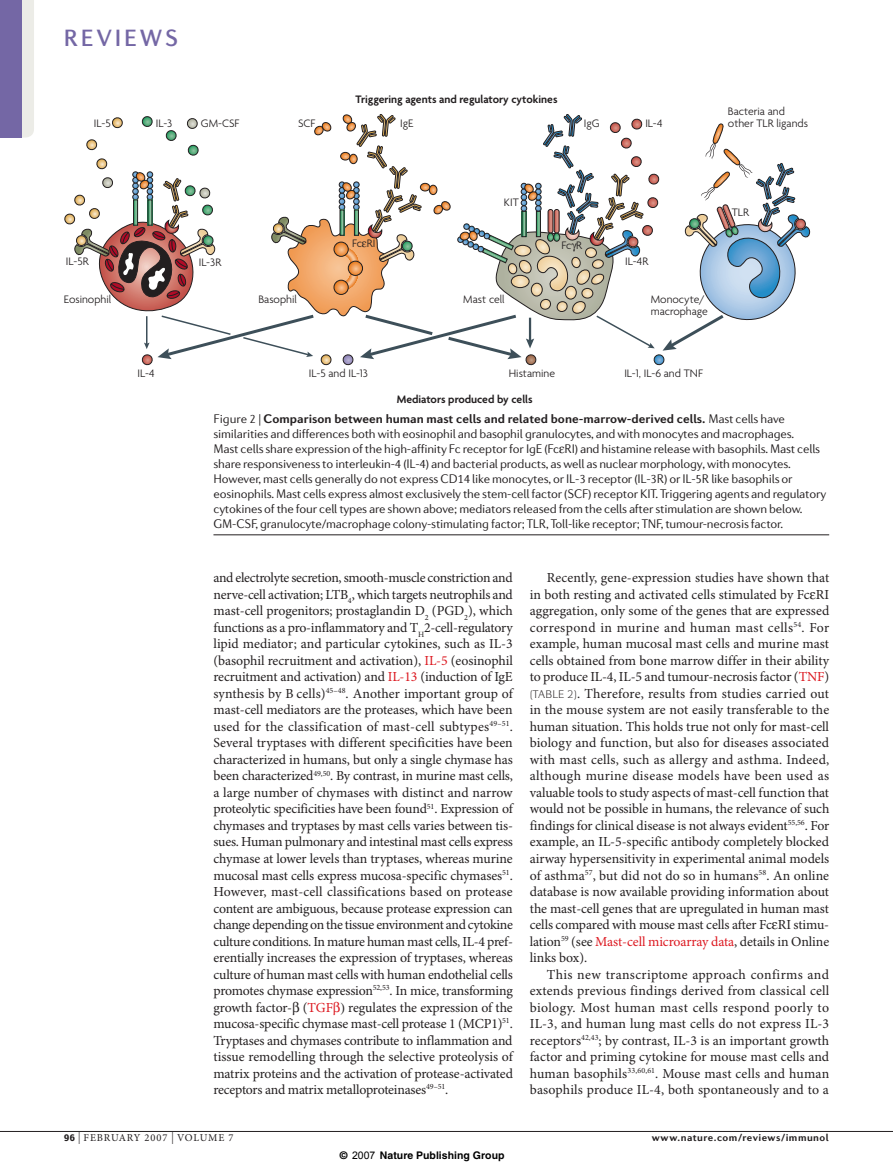
<style>
.page{position:relative;width:893px;height:1174px;background:#fff}
.page>*{position:absolute;margin:0;border:0;box-sizing:border-box;transform-origin:0 0}
.t1{font:500 24px "Diverda Sans LT Std";letter-spacing:.115em;color:#7467a5}
.t2{font:13.8px/16.5px "Minion Pro";color:#231f20;text-align:justify}
.t3{font:13.8px "Minion Pro";letter-spacing:.025em;color:#231f20}
.t4{font:13.8px "Minion Pro";letter-spacing:.02em;color:#231f20}
.t5{font:300 12.75px/15px "Diverda Sans LT Std";letter-spacing:-.015em;color:#231f20}
.t6{font:300 11.7px/12px "Agenda";color:#231f20}
.t7{font:600 11.7px "Agenda";color:#231f20}
.t8{font:700 10.5px "Diverda Sans LT Std";letter-spacing:.045em;color:#231f20}
.t9{font:700 10.5px "Helvetica";color:#000}
.t10{font:10.5px "Minion Pro";letter-spacing:.08em;color:#231f20}
.s1{font-weight:700}
.s2{color:#dc1820}
.s3{font-family:"Diverda Sans LT Std";font-weight:900}
.s4{font-size:12px}
.s5{font-family:"Arial";font-weight:400}
</style>
<div class="page">
<hr style="left:0;top:1131px;width:893px;height:1px;background:#231f20">
<hr style="left:213px;top:534px;width:616px;height:1px;background:#231f20">
<svg style="left:21px;top:0;width:13px;height:138px;background:#e2e1e2"></svg>
<div style="left:0;top:0;width:21px;height:138px;background:#7467a5"></div>
<svg style="left:64px;top:114px;width:746px;height:252px"></svg>
<h1 class="t1" style="left:64px;top:29px;width:116px">REVIEWS</h1>
<p class="t7" style="left:356px;top:94px;width:203px">Triggering agents and regulatory cytokines</p>
<p class="t6" style="left:728px;top:107px;width:59px">Bacteria and</p>
<p class="t6" style="left:298px;top:119px;width:19px">SCF</p>
<p class="t6" style="left:728px;top:119px;width:82px">other TLR ligands</p>
<p class="t6" style="left:156px;top:119px;width:18px">IL-3</p>
<p class="t6" style="left:201px;top:119px;width:40px">GM-CSF</p>
<p class="t6" style="left:584px;top:119px;width:17px">IgG</p>
<p class="t6" style="left:645px;top:119px;width:19px">IL-4</p>
<p class="t6" style="left:94px;top:119px;width:18px">IL-5</p>
<p class="t6" style="left:400px;top:119px;width:15px">IgE</p>
<p class="t6" style="left:66px;top:256px;width:24px">IL-5R</p>
<p class="t6" style="left:199px;top:257px;width:24px">IL-3R</p>
<p class="t6" style="left:352px;top:238px;width:25px">Fc RI</p>
<p class="t6" style="left:504px;top:197px;width:16px">KIT</p>
<p class="t6" style="left:562px;top:240px;width:22px">Fc R</p>
<p class="t6" style="left:625px;top:257px;width:25px">IL-4R</p>
<p class="t6" style="left:64px;top:294px;width:49px">Eosinophil</p>
<p class="t6" style="left:463px;top:294px;width:43px">Mast cell</p>
<p class="t6" style="left:651px;top:294px;width:59px">Monocyte/ macrophage</p>
<p class="t6" style="left:258px;top:294px;width:40px">Basophil</p>
<p class="t6" style="left:138px;top:368px;width:19px">IL-4</p>
<p class="t6" style="left:509px;top:368px;width:48px">Histamine</p>
<p class="t6" style="left:624px;top:368px;width:80px">IL-1, IL-6 and TNF</p>
<p class="t6" style="left:309px;top:368px;width:61px">IL-5 and IL-13</p>
<p class="t7" style="left:397px;top:394px;width:137px">Mediators produced by cells</p>
<p class="t6" style="left:732px;top:207px;width:19px">TLR</p>
<p class="t5" style="left:213px;top:412px;width:614px">Figure 2 | <span class="s1">Comparison between human mast cells and related bone-marrow-derived cells.</span> Mast cells have similarities and differences both with eosinophil and basophil granulocytes, and with monocytes and macrophages.<br>Mast cells share expression of the high-affinity Fc receptor for IgE (Fc RI) and histamine release with basophils. Mast cells share responsiveness to interleukin-4 (IL-4) and bacterial products, as well as nuclear morphology, with monocytes.<br>However, mast cells generally do not express CD14 like monocytes, or IL-3 receptor (IL-3R) or IL-5R like basophils or eosinophils. Mast cells express almost exclusively the stem-cell factor (SCF) receptor KIT. Triggering agents and regulatory cytokines of the four cell types are shown above; mediators released from the cells after stimulation are shown below.<br>GM-CSF, granulocyte/macrophage colony-stimulating factor; TLR, Toll-like receptor; TNF, tumour-necrosis factor.</p>
<p class="t2" style="left:213px;top:571px;width:301px">and electrolyte secretion, smooth-muscle constriction and nerve-cell activation; LTB<sub>4</sub>, which targets neutrophils and mast-cell progenitors; prostaglandin D<sub>2</sub> (PGD<sub>2</sub>), which functions as a pro-inflammatory and T<sub>H</sub>2-cell-regulatory lipid mediator; and particular cytokines, such as IL-3 (basophil recruitment and activation), <span class="s2">IL-5</span> (eosinophil recruitment and activation) and <span class="s2">IL-13</span> (induction of IgE synthesis by B cells)<sup>45–48</sup>. Another important group of mast-cell mediators are the proteases, which have been used for the classification of mast-cell subtypes<sup>49–51</sup>.<br>Several tryptases with different specificities have been characterized in humans, but only a single chymase has been characterized<sup>49,50</sup>. By contrast, in murine mast cells, a large number of chymases with distinct and narrow proteolytic specificities have been found<sup>51</sup>. Expression of chymases and tryptases by mast cells varies between tis&shy;sues. Human pulmonary and intestinal mast cells express chymase at lower levels than tryptases, whereas murine mucosal mast cells express mucosa-specific chymases<sup>51</sup>.<br>However, mast-cell classifications based on protease content are ambiguous, because protease expression can change depending on the tissue environment and cytokine culture conditions. In mature human mast cells, IL-4 pref&shy;erentially increases the expression of tryptases, whereas culture of human mast cells with human endothelial cells promotes chymase expression<sup>52,53</sup>. In mice, transforming growth factor- (<span class="s2">TGF</span> regulates the expression of the mucosa-specific chymase mast-cell protease 1 (MCP1)<sup>51</sup>.<br>Tryptases and chymases contribute to inflammation and tissue remodelling through the selective proteolysis of matrix proteins and the activation of protease-activated receptors and matrix metalloproteinases<sup>49–51</sup>.</p>
<p class="t2" style="left:547px;top:571px;width:284px">Recently, gene-expression studies have shown that</p>
<p class="t2" style="left:530px;top:587px;width:301px">in both resting and activated cells stimulated by Fc RI</p>
<p class="t2" style="left:530px;top:604px;width:301px">aggregation, only some of the genes that are expressed</p>
<p class="t3" style="left:530px;top:622px;width:301px">correspond in murine and human mast cells<sup>54</sup>. For</p>
<p class="t2" style="left:530px;top:637px;width:301px">example, human mucosal mast cells and murine mast</p>
<p class="t2" style="left:530px;top:653px;width:301px">cells obtained from bone marrow differ in their ability</p>
<p class="t2" style="left:530px;top:670px;width:301px">to produce IL-4, IL-5 and tumour-necrosis factor (<span class="s2">TNF</span>)</p>
<p class="t2" style="left:577px;top:686px;width:253px">. Therefore, results from studies carried out</p>
<p class="t2" style="left:530px;top:703px;width:301px">in the mouse system are not easily transferable to the</p>
<p class="t2" style="left:530px;top:719px;width:301px">human situation. This holds true not only for mast-cell</p>
<p class="t2" style="left:530px;top:736px;width:301px">biology and function, but also for diseases associated</p>
<p class="t2" style="left:530px;top:752px;width:301px">with mast cells, such as allergy and asthma. Indeed,</p>
<p class="t4" style="left:530px;top:770px;width:301px">although murine disease models have been used as</p>
<p class="t2" style="left:530px;top:785px;width:301px">valuable tools to study aspects of mast-cell function that</p>
<p class="t2" style="left:530px;top:802px;width:301px">would not be possible in humans, the relevance of such</p>
<p class="t2" style="left:530px;top:818px;width:301px">findings for clinical disease is not always evident<sup>55,56</sup>. For</p>
<p class="t2" style="left:530px;top:835px;width:301px">example, an IL-5-specific antibody completely blocked</p>
<p class="t2" style="left:530px;top:851px;width:301px">airway hypersensitivity in experimental animal models</p>
<p class="t2" style="left:530px;top:868px;width:301px">of asthma<sup>57</sup>, but did not do so in humans<sup>58</sup>. An online</p>
<p class="t2" style="left:530px;top:884px;width:301px">database is now available providing information about</p>
<p class="t2" style="left:530px;top:901px;width:301px">the mast-cell genes that are upregulated in human mast</p>
<p class="t2" style="left:530px;top:917px;width:301px">cells compared with mouse mast cells after Fc RI stimu-</p>
<p class="t2" style="left:530px;top:934px;width:301px">lation<sup>59</sup> (see <span class="s2">Mast-cell microarray data</span>, details in Online</p>
<p class="t2" style="left:530px;top:950px;width:59px">links box).</p>
<p class="t3" style="left:547px;top:968px;width:284px">This new transcriptome approach confirms and</p>
<p class="t2" style="left:530px;top:983px;width:301px">extends previous findings derived from classical cell</p>
<p class="t3" style="left:530px;top:1001px;width:301px">biology. Most human mast cells respond poorly to</p>
<p class="t2" style="left:530px;top:1016px;width:301px">IL-3, and human lung mast cells do not express IL-3</p>
<p class="t2" style="left:530px;top:1033px;width:301px">receptors<sup>42,43</sup>; by contrast, IL-3 is an important growth</p>
<p class="t2" style="left:530px;top:1049px;width:301px">factor and priming cytokine for mouse mast cells and</p>
<p class="t2" style="left:530px;top:1066px;width:301px">human basophils<sup>33,60,61</sup>. Mouse mast cells and human</p>
<p class="t2" style="left:530px;top:1082px;width:301px">basophils produce IL-4, both spontaneously and to a</p>
<p class="t10" style="left:64px;top:1133px;width:171px"><span class="s3">96</span> <span class="s4">|</span> FEBRUARY 2007 <span class="s4">|</span> VOLUME 7</p>
<p class="t8" style="left:652px;top:1133px;width:178px">www.nature.com/reviews/immunol</p>
<p class="t9" style="left:340px;top:1148px;width:166px">© <span class="s5">2007</span> Nature Publishing Group</p>
</div>
